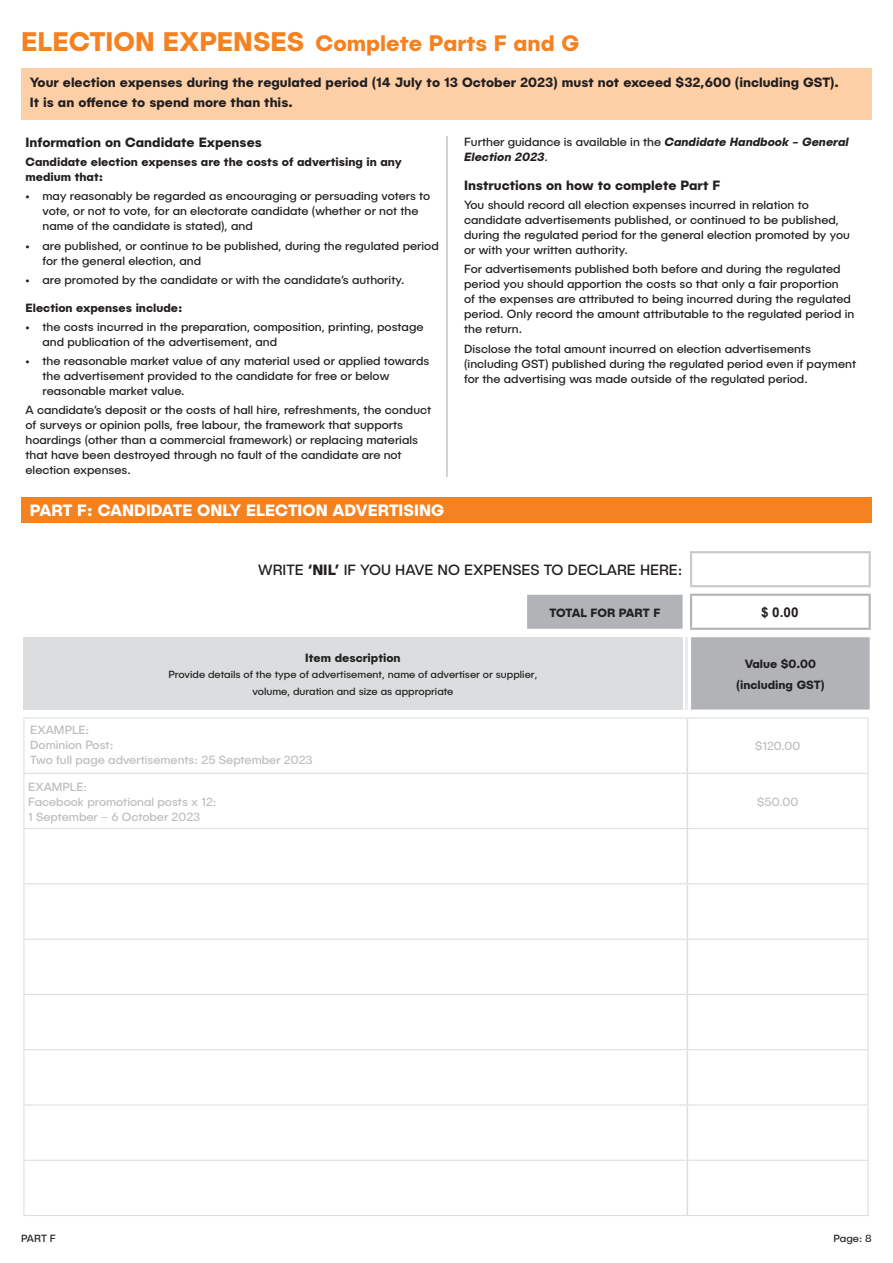
<style>
.page{position:relative;width:893px;height:1263px;background:#fff}
.page>*{position:absolute;margin:0;border:0;box-sizing:border-box;transform-origin:0 0}
.t1{font:700 22.5px "Publica Sans";color:#f58220}
.t2{font:700 16.5px "Publica Sans";color:#fff}
.t3{font:15px "Publica Sans";color:#231f20}
.t4{font:700 13.5px/19.5px "Publica Sans";color:#231f20}
.t5{font:700 13.5px "Arial";color:#231f20}
.t6{font:12px/15px "Publica Sans";color:#231f20}
.t7{font:700 12px/15px "Publica Sans";color:#231f20}
.t8{font:12px/15px "Publica Sans";color:#bcbdc0}
.t9{font:italic 700 12px/15px "Publica Sans";color:#231f20}
.t10{font:10.5px/16.5px "Publica Sans";color:#231f20;text-align:center}
.s1{font-size:27px}
.s2{font-weight:400;font-style:normal}
.s3{font-weight:700}
</style>
<div class="page">
<div style="left:21px;top:497px;width:851px;height:26px;background:#f58220"></div>
<div style="left:21px;top:68px;width:851px;height:51px;background:#fdcfa6"></div>
<hr style="left:446px;top:136px;width:2px;height:340px;background:#d1d2d4">
<svg style="left:527px;top:595px;width:343px;height:115px"></svg>
<div style="left:23px;top:637px;width:659px;height:73px;background:#dcdddf"></div>
<hr style="left:685px;top:637px;width:3px;height:73px;background:#ececee">
<hr style="left:690px;top:594px;width:181px;height:2px;background:#b2b3b7">
<hr style="left:690px;top:596px;width:2px;height:32px;background:#b2b3b7">
<hr style="left:868px;top:596px;width:3px;height:32px;background:#b2b3b7">
<hr style="left:690px;top:628px;width:181px;height:2px;background:#b2b3b7">
<hr style="left:690px;top:551px;width:181px;height:2px;background:#c7c8ca">
<hr style="left:690px;top:553px;width:2px;height:32px;background:#c7c8ca">
<hr style="left:868px;top:553px;width:3px;height:32px;background:#c7c8ca">
<hr style="left:690px;top:585px;width:181px;height:2px;background:#c7c8ca">
<hr style="left:23px;top:718px;width:664px;height:1px;background:#dcdddf">
<hr style="left:23px;top:719px;width:1px;height:54px;background:#dcdddf">
<hr style="left:687px;top:718px;width:181px;height:1px;background:#dcdddf">
<hr style="left:867px;top:719px;width:1px;height:54px;background:#dcdddf">
<hr style="left:23px;top:773px;width:664px;height:1px;background:#dcdddf">
<hr style="left:23px;top:774px;width:1px;height:54px;background:#dcdddf">
<hr style="left:687px;top:773px;width:181px;height:1px;background:#dcdddf">
<hr style="left:867px;top:774px;width:1px;height:54px;background:#dcdddf">
<hr style="left:23px;top:828px;width:664px;height:1px;background:#dcdddf">
<hr style="left:23px;top:829px;width:1px;height:54px;background:#dcdddf">
<hr style="left:687px;top:828px;width:181px;height:1px;background:#dcdddf">
<hr style="left:867px;top:829px;width:1px;height:54px;background:#dcdddf">
<hr style="left:23px;top:883px;width:664px;height:1px;background:#dcdddf">
<hr style="left:23px;top:884px;width:1px;height:55px;background:#dcdddf">
<hr style="left:687px;top:883px;width:181px;height:1px;background:#dcdddf">
<hr style="left:867px;top:884px;width:1px;height:55px;background:#dcdddf">
<hr style="left:23px;top:939px;width:664px;height:1px;background:#dcdddf">
<hr style="left:23px;top:940px;width:1px;height:54px;background:#dcdddf">
<hr style="left:687px;top:939px;width:181px;height:1px;background:#dcdddf">
<hr style="left:867px;top:940px;width:1px;height:54px;background:#dcdddf">
<hr style="left:23px;top:994px;width:664px;height:1px;background:#dcdddf">
<hr style="left:23px;top:995px;width:1px;height:54px;background:#dcdddf">
<hr style="left:687px;top:994px;width:181px;height:1px;background:#dcdddf">
<hr style="left:867px;top:995px;width:1px;height:54px;background:#dcdddf">
<hr style="left:23px;top:1049px;width:664px;height:1px;background:#dcdddf">
<hr style="left:23px;top:1050px;width:1px;height:54px;background:#dcdddf">
<hr style="left:687px;top:1049px;width:181px;height:1px;background:#dcdddf">
<hr style="left:867px;top:1050px;width:1px;height:54px;background:#dcdddf">
<hr style="left:23px;top:1104px;width:664px;height:2px;background:#dcdddf">
<hr style="left:23px;top:1106px;width:1px;height:54px;background:#dcdddf">
<hr style="left:687px;top:1104px;width:181px;height:2px;background:#dcdddf">
<hr style="left:867px;top:1106px;width:1px;height:54px;background:#dcdddf">
<hr style="left:23px;top:1160px;width:664px;height:1px;background:#dcdddf">
<hr style="left:23px;top:1161px;width:1px;height:54px;background:#dcdddf">
<hr style="left:687px;top:1160px;width:181px;height:1px;background:#dcdddf">
<hr style="left:867px;top:1161px;width:1px;height:54px;background:#dcdddf">
<hr style="left:23px;top:1215px;width:664px;height:1px;background:#dcdddf">
<hr style="left:687px;top:1215px;width:181px;height:1px;background:#dcdddf">
<hr style="left:686px;top:719px;width:2px;height:54px;background:#dcdddf">
<hr style="left:686px;top:774px;width:2px;height:54px;background:#dcdddf">
<hr style="left:686px;top:829px;width:2px;height:54px;background:#dcdddf">
<hr style="left:686px;top:884px;width:2px;height:55px;background:#dcdddf">
<hr style="left:686px;top:940px;width:2px;height:54px;background:#dcdddf">
<hr style="left:686px;top:995px;width:2px;height:54px;background:#dcdddf">
<hr style="left:686px;top:1050px;width:2px;height:54px;background:#dcdddf">
<hr style="left:686px;top:1106px;width:2px;height:54px;background:#dcdddf">
<hr style="left:686px;top:1161px;width:2px;height:54px;background:#dcdddf">
<h1 class="t1" style="left:21px;top:35px;width:560px"><span class="s1">ELECTION EXPENSES</span> Complete Parts F and G</h1>
<p class="t4" style="left:30px;top:74px;width:811px">Your election expenses during the regulated period (14 July to 13 October 2023) must not exceed $32,600 (including GST).<br>It is an offence to spend more than this.</p>
<p class="t4" style="left:26px;top:133px;width:238px">Information on Candidate Expenses</p>
<p class="t7" style="left:26px;top:155px;width:378px">Candidate election expenses are the costs of advertising in any medium that:</p>
<p class="t6" style="left:43px;top:190px;width:389px;text-indent:-17px">• may reasonably be regarded as encouraging or persuading voters to vote, or not to vote, for an electorate candidate (whether or not the name of the candidate is stated), and</p>
<p class="t6" style="left:43px;top:239px;width:398px;text-indent:-17px">• are published, or continue to be published, during the regulated period for the general election, and</p>
<p class="t6" style="left:26px;top:273px;width:380px">• are promoted by the candidate or with the candidate’s authority.</p>
<p class="t7" style="left:26px;top:301px;width:158px">Election expenses include:</p>
<p class="t6" style="left:43px;top:320px;width:382px;text-indent:-17px">• the costs incurred in the preparation, composition, printing, postage and publication of the advertisement, and</p>
<p class="t6" style="left:43px;top:354px;width:388px;text-indent:-17px">• the reasonable market value of any material used or applied towards the advertisement provided to the candidate for free or below reasonable market value.</p>
<p class="t6" style="left:26px;top:404px;width:407px">A candidate’s deposit or the costs of hall hire, refreshments, the conduct of surveys or opinion polls, free labour, the framework that supports hoardings (other than a commercial framework) or replacing materials that have been destroyed through no fault of the candidate are not election expenses.</p>
<h2 class="t2" style="left:30px;top:504px;width:416px">PART F: CANDIDATE ONLY ELECTION ADVERTISING</h2>
<p class="t9" style="left:464px;top:134px;width:386px"><span class="s2">Further guidance is available in the</span> Candidate Handbook - General<br>Election 2023<span class="s2">.</span></p>
<p class="t4" style="left:464px;top:176px;width:257px">Instructions on how to complete Part F</p>
<p class="t6" style="left:464px;top:198px;width:387px">You should record all election expenses incurred in relation to candidate advertisements published, or continued to be published, during the regulated period for the general election promoted by you or with your written authority.</p>
<p class="t6" style="left:464px;top:263px;width:392px">For advertisements published both before and during the regulated period you should apportion the costs so that only a fair proportion<br>of the expenses are attributed to being incurred during the regulated period. Only record the amount attributable to the regulated period in the return.</p>
<p class="t6" style="left:464px;top:342px;width:393px">Disclose the total amount incurred on election advertisements (including GST) published during the regulated period even if payment for the advertising was made outside of the regulated period.</p>
<p class="t3" style="left:258px;top:564px;width:426px">WRITE <span class="s3">‘NIL’</span> IF YOU HAVE NO EXPENSES TO DECLARE HERE:</p>
<p class="t7" style="left:549px;top:606px;width:112px">TOTAL FOR PART F</p>
<p class="t7" style="left:305px;top:651px;width:97px">Item description</p>
<p class="t10" style="left:168px;top:667px;width:370px">Provide details of the type of advertisement, name of advertiser or supplier, volume, duration and size as appropriate</p>
<p class="t8" style="left:30px;top:723px;width:284px">EXAMPLE:<br>Dominion Post:<br>Two full page advertisements: 25 September 2023</p>
<p class="t8" style="left:28px;top:780px;width:190px">EXAMPLE:<br>Facebook promotional posts x 12:<br>1 September – 6 October 2023</p>
<p class="t5" style="left:761px;top:605px;width:39px">$ 0.00</p>
<p class="t7" style="left:736px;top:654px;width:90px;line-height:20.7px;text-align:center">Value $0.00 (including GST)</p>
<p class="t8" style="left:755px;top:740px;width:47px">$120.00</p>
<p class="t8" style="left:757px;top:795px;width:43px">$50.00</p>
<p class="t10" style="left:21px;top:1231px;width:36px">PART F</p>
<p class="t10" style="left:833px;top:1231px;width:40px">Page: 8</p>
</div>
